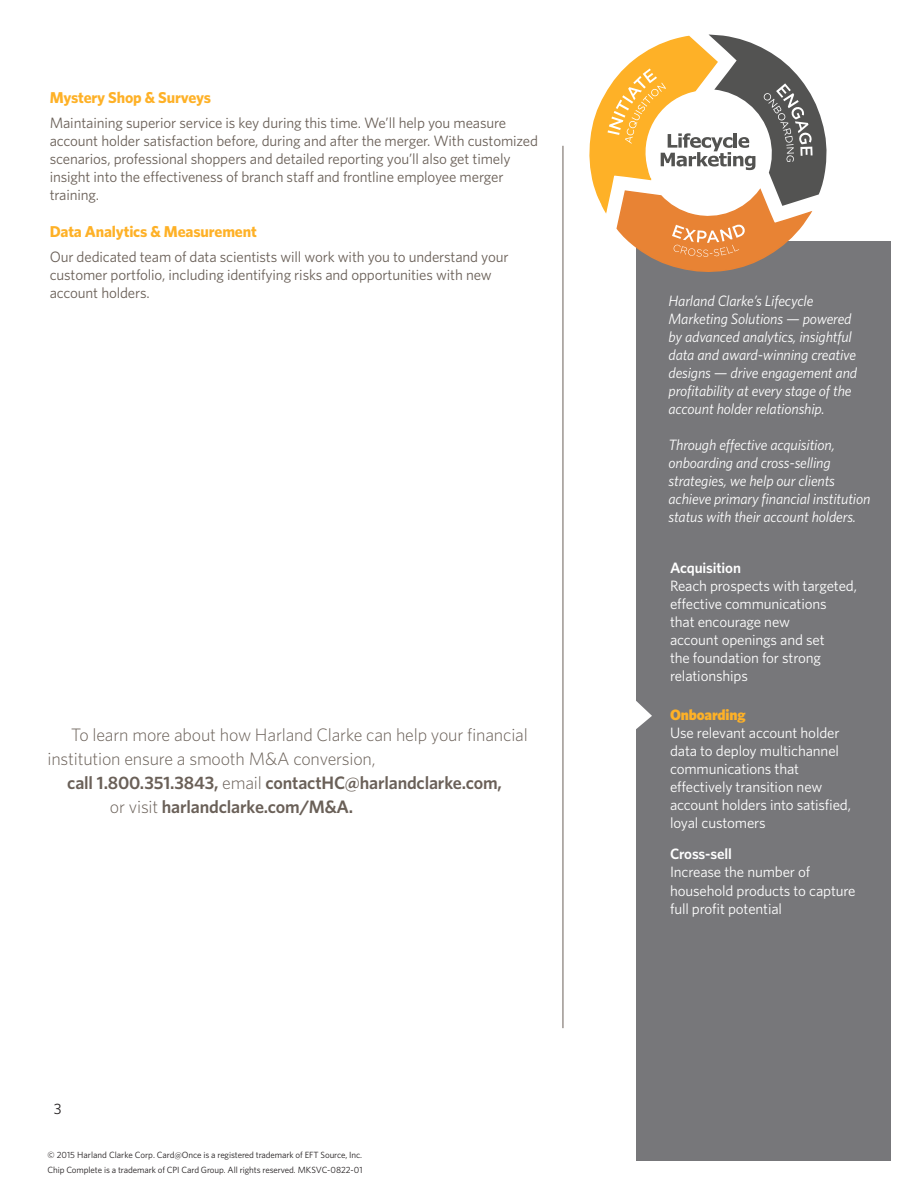
<style>
.page{position:relative;width:918px;height:1188px;background:#fff}
.page>*{position:absolute;margin:0;border:0;box-sizing:border-box;transform-origin:0 0}
.t1{font:300 18px/23.9px "Whitney";letter-spacing:-.01em;color:#6a6058}
.t2{font:600 18px/23.9px "Whitney";letter-spacing:-.01em;color:#6a6058}
.t3{font:700 15.75px "Whitney";letter-spacing:-.01em;color:#feb127}
.t4{font:15px/18px "Whitney";letter-spacing:-.01em;color:#6a6058}
.t5{font:italic 15px/18px "Whitney";letter-spacing:-.01em;color:#fff}
.t6{font:15px/18px "Whitney";letter-spacing:-.01em;color:#fff}
.t7{font:600 15px "Whitney";letter-spacing:-.01em;color:#fff}
.t8{font:900 15px "Whitney";letter-spacing:-.01em;color:#feb127}
.t9{font:15px "Whitney";color:#231f20}
.t10{font:9px/15px "Whitney";letter-spacing:-.01em;color:#231f20}
.s1{font-weight:300}
</style>
<div class="page">
<hr style="left:563px;top:146px;width:1px;height:882px;background:#6a6058">
<div style="left:636px;top:242px;width:255px;height:919px;background:#77777a"></div>
<svg style="left:589px;top:35px;width:239px;height:237px"></svg>
<svg style="left:636px;top:701px;width:16px;height:28px"></svg>
<p class="t3" style="left:50px;top:87px;width:163px">Mystery Shop &amp; Surveys</p>
<p class="t4" style="left:50px;top:113px;width:490px">Maintaining superior service is key during this time. We’ll help you measure account holder satisfaction before, during and after the merger. With customized scenarios, professional shoppers and detailed reporting you’ll also get timely insight into the effectiveness of branch staff and frontline employee merger training.</p>
<p class="t3" style="left:50px;top:221px;width:209px">Data Analytics &amp; Measurement</p>
<p class="t4" style="left:50px;top:247px;width:461px">Our dedicated team of data scientists will work with you to understand your customer portfolio, including identifying risks and opportunities with new account holders.</p>
<p class="t1" style="left:48px;top:722px;width:482px;text-indent:24px">To learn more about how Harland Clarke can help your financial institution ensure a smooth M&amp;A conversion,</p>
<p class="t2" style="left:110px;top:770px;width:393px;text-indent:-43px">call 1.800.351.3843, <span class="s1">email</span> contactHC@harlandclarke.com, <span class="s1">or visit</span> harlandclarke.com/M&amp;A.</p>
<p class="t9" style="left:54px;top:1098px;width:9px">3</p>
<p class="t10" style="left:48px;top:1147px;width:317px">© 2015 Harland Clarke Corp. Card@Once is a registered trademark of EFT Source, Inc.<br>Chip Complete is a trademark of CPI Card Group. All rights reserved. MKSVC-0822-01</p>
<p class="t5" style="left:669px;top:291px;width:190px">Harland Clarke’s Lifecycle<br>Marketing Solutions — powered by advanced analytics, insightful data and award-winning creative designs — drive engagement and profitability at every stage of the account holder relationship.</p>
<p class="t5" style="left:669px;top:435px;width:203px">Through effective acquisition, onboarding and cross-selling strategies, we help our clients achieve primary financial institution status with their account holders.</p>
<p class="t7" style="left:670px;top:558px;width:73px">Acquisition</p>
<p class="t6" style="left:670px;top:576px;width:188px">Reach prospects with targeted, effective communications<br>that encourage new<br>account openings and set<br>the foundation for strong relationships</p>
<p class="t8" style="left:670px;top:705px;width:77px">Onboarding</p>
<p class="t6" style="left:670px;top:723px;width:183px">Use relevant account holder data to deploy multichannel communications that effectively transition new account holders into satisfied, loyal customers</p>
<p class="t7" style="left:670px;top:844px;width:63px">Cross-sell</p>
<p class="t6" style="left:670px;top:863px;width:187px">Increase the number of household products to capture full profit potential</p>
</div>
